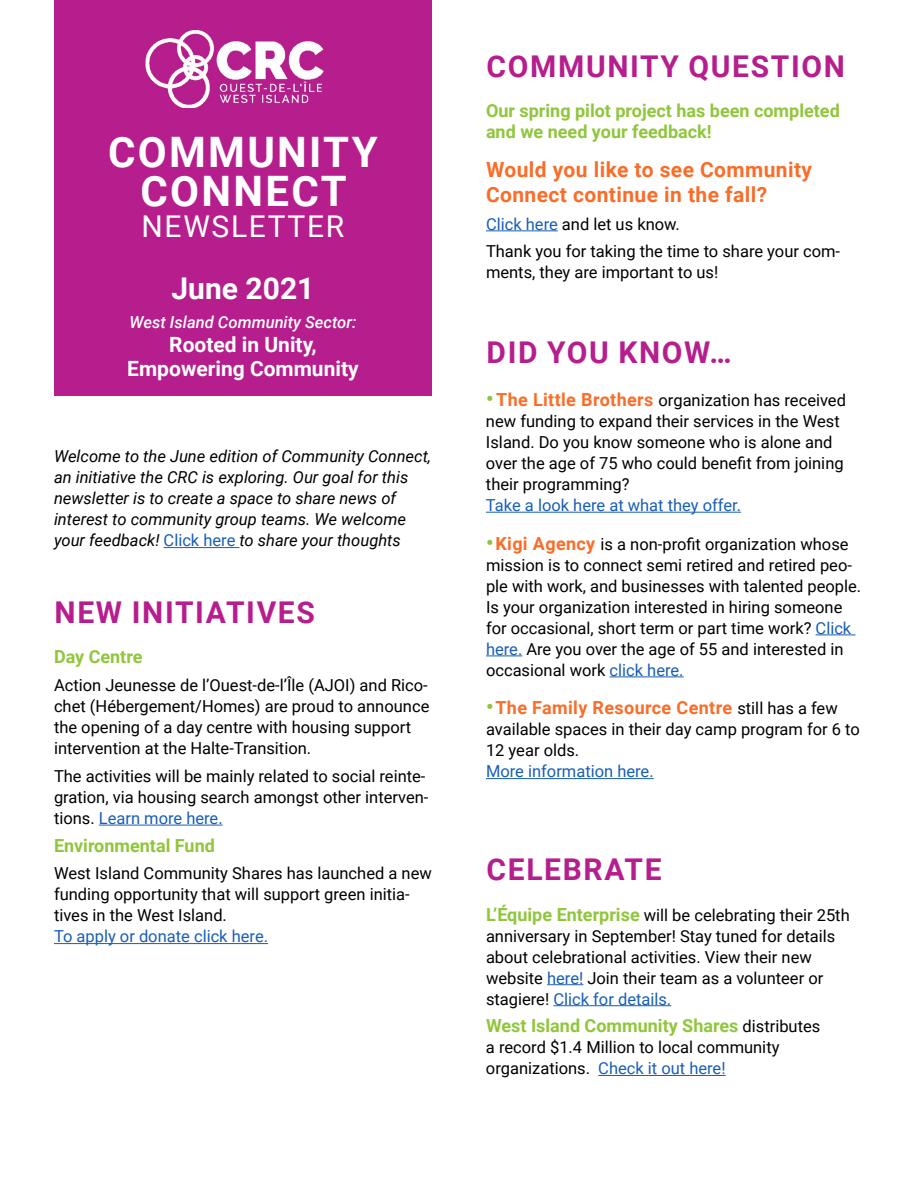
<style>
.page{position:relative;width:918px;height:1188px;background:#fff}
.page>*{position:absolute;margin:0;border:0;box-sizing:border-box;transform-origin:0 0}
.t1{font:700 42px/39px "Roboto";letter-spacing:.055em;color:#fff;text-align:center}
.t2{font:700 30px "Roboto";letter-spacing:.055em;color:#b61e8d}
.t3{font:30px "Roboto";letter-spacing:.055em;color:#fff}
.t4{font:700 30px "Roboto";color:#fff}
.t5{font:700 21px/25.2px "Roboto";letter-spacing:.02em;color:#fa6d28}
.t6{font:700 21px/24.5px "Roboto";color:#fff;text-align:center}
.t7{font:700 18px/21px "Roboto";color:#90c63c}
.t8{font:700 18px "Roboto";letter-spacing:.02em;color:#fa6d28}
.t9{font:16.5px/21px "Roboto";color:#000}
.t10{font:italic 16.5px/21px "Roboto";color:#000}
.t11{font:16.5px "Roboto";color:#185eb6}
.t12{font:italic 500 16.5px "Roboto";color:#fff}
.s1{font-style:normal;color:#185eb6}
.s2{color:#185eb6}
.s3{font-weight:700;font-size:21px;color:#90c63c}
.s4{font-weight:700;font-size:18px;color:#fa6d28}
.s5{font-size:21px;color:#90c63c}
.s6{font-weight:400;font-size:16.5px;color:#000}
.s7{font-weight:700;font-size:18px;color:#90c63c}
</style>
<div class="page">
<div style="left:54px;top:0;width:378px;height:396px;background:#b61e8d"></div>
<hr style="left:164px;top:547px;width:75px;height:1px;background:#185eb6">
<img style="left:145px;top:30px;width:179px;height:78px">
<hr style="left:486px;top:230px;width:72px;height:1px;background:#185eb6">
<hr style="left:486px;top:512px;width:255px;height:1px;background:#185eb6">
<hr style="left:816px;top:634px;width:39px;height:1px;background:#185eb6">
<hr style="left:486px;top:655px;width:36px;height:1px;background:#185eb6">
<hr style="left:610px;top:676px;width:74px;height:1px;background:#185eb6">
<hr style="left:486px;top:778px;width:168px;height:1px;background:#185eb6">
<hr style="left:99px;top:825px;width:124px;height:1px;background:#185eb6">
<hr style="left:54px;top:943px;width:214px;height:1px;background:#185eb6">
<hr style="left:547px;top:984px;width:36px;height:1px;background:#185eb6">
<hr style="left:553px;top:1005px;width:118px;height:1px;background:#185eb6">
<hr style="left:598px;top:1075px;width:128px;height:1px;background:#185eb6">
<h1 class="t1" style="left:108px;top:131px;width:271px">COMMUNITY<br>CONNECT</h1>
<h2 class="t3" style="left:142px;top:205px;width:204px">NEWSLETTER</h2>
<h2 class="t4" style="left:172px;top:267px;width:144px">June 2021</h2>
<p class="t12" style="left:130px;top:310px;width:228px">West Island Community Sector:</p>
<p class="t6" style="left:127px;top:332px;width:233px">Rooted in Unity,<br>Empowering Community</p>
<p class="t10" style="left:54px;top:445px;width:379px">Welcome to the June edition of Community Connect, an initiative the CRC is exploring. Our goal for this newsletter is to create a space to share news of interest to community group teams. We welcome your feedback! <span class="s1">Click here</span> to share your thoughts</p>
<h2 class="t2" style="left:55px;top:591px;width:262px">NEW INITIATIVES</h2>
<p class="t7" style="left:54px;top:646px;width:90px">Day Centre</p>
<p class="t9" style="left:54px;top:674px;width:377px">Action Jeunesse de l’Ouest-de-l’Île (AJOI) and Rico&shy;chet (Hébergement/Homes) are proud to announce the opening of a day centre with housing support intervention at the Halte-Transition.</p>
<p class="t9" style="left:54px;top:765px;width:376px">The activities will be mainly related to social reinte&shy;gration, via housing search amongst other interven&shy;tions. <span class="s2">Learn more here.</span></p>
<p class="t7" style="left:54px;top:834px;width:162px">Environmental Fund</p>
<p class="t9" style="left:54px;top:862px;width:379px">West Island Community Shares has launched a new funding opportunity that will support green initia&shy;tives in the West Island.</p>
<p class="t11" style="left:54px;top:925px;width:216px">To apply or donate click here.</p>
<h2 class="t2" style="left:487px;top:45px;width:360px">COMMUNITY QUESTION</h2>
<p class="t7" style="left:486px;top:99px;width:355px">Our spring pilot project has been completed and we need your feedback!</p>
<p class="t5" style="left:486px;top:156px;width:328px">Would you like to see Community<br>Connect continue in the fall?</p>
<p class="t9" style="left:486px;top:209px;width:356px;line-height:27.8px"><span class="s2">Click here</span> and let us know.<br>Thank you for taking the time to share your com-</p>
<p class="t9" style="left:486px;top:261px;width:234px">ments, they are important to us!</p>
<h2 class="t2" style="left:487px;top:332px;width:247px">DID YOU KNOW…</h2>
<p class="t9" style="left:486px;top:389px;width:362px"><span class="s3">•</span><span class="s4">The Little Brothers</span> organization has received new funding to expand their services in the West Island. Do you know someone who is alone and over the age of 75 who could benefit from joining their programming?</p>
<p class="t11" style="left:486px;top:494px;width:257px">Take a look here at what they offer.</p>
<p class="t9" style="left:486px;top:533px;width:377px"><span class="s3">•</span> <span class="s4">Kigi Agency</span> is a non-profit organization whose mission is to connect semi retired and retired peo&shy;ple with work, and businesses with talented people.<br>Is your organization interested in hiring someone for occasional, short term or part time work? <span class="s2">Click here.</span> Are you over the age of 55 and interested in occasional work <span class="s2">click here.</span></p>
<p class="t8" style="left:486px;top:695px;width:353px"><span class="s5">•</span> The Family Resource Centre <span class="s6">still has a few</span></p>
<p class="t9" style="left:486px;top:718px;width:375px">available spaces in their day camp program for 6 to<br>12 year olds.</p>
<p class="t11" style="left:486px;top:760px;width:169px">More information here.</p>
<h2 class="t2" style="left:487px;top:848px;width:177px">CELEBRATE</h2>
<p class="t9" style="left:486px;top:904px;width:365px"><span class="s7">L’Équipe Enterprise</span> will be celebrating their 25th anniversary in September! Stay tuned for details about celebrational activities. View their new website <span class="s2">here!</span> Join their team as a volunteer or stagiere! <span class="s2">Click for details.</span></p>
<p class="t7" style="left:486px;top:1015px;width:336px">West Island Community Shares <span class="s6">distributes</span></p>
<p class="t9" style="left:486px;top:1036px;width:295px">a record $1.4 Million to local community organizations. <span class="s2">Check it out here!</span></p>
</div>
